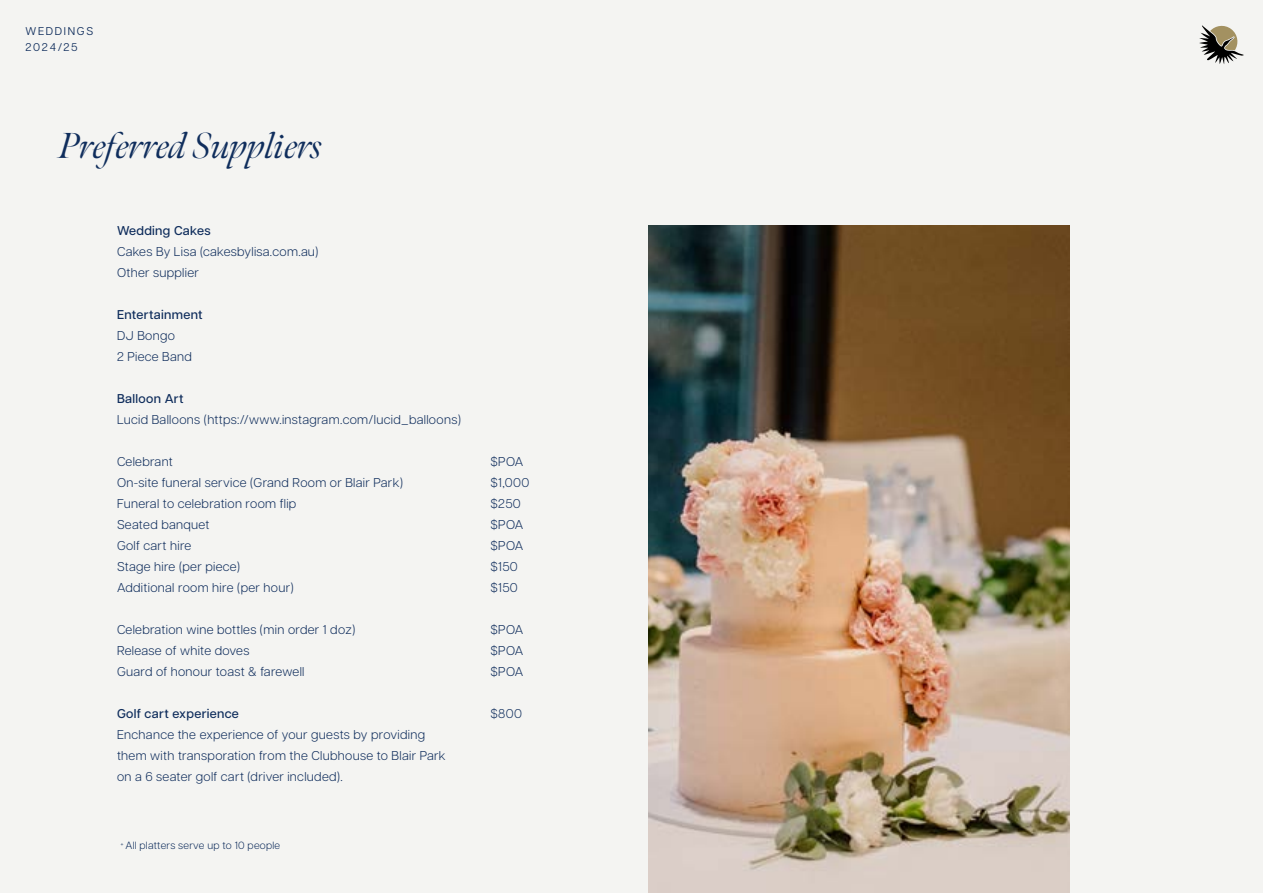
<style>
.page{position:relative;width:1263px;height:893px;background:#f4f4f2}
.page>*{position:absolute;margin:0;border:0;box-sizing:border-box;transform-origin:0 0}
.t1{font:italic 36px "Meno Banner";letter-spacing:-.01em;color:#0f2d5c}
.t2{font:300 12.75px/21px "Articulat CF";letter-spacing:.025em;color:#0f2d5c}
.t3{font:500 12.75px "Articulat CF";letter-spacing:.025em;color:#0f2d5c}
.t4{font:11.25px/16.5px "Articulat CF";letter-spacing:.15em;color:#0f2d5c}
.t5{font:300 10.5px "Articulat CF";letter-spacing:.025em;color:#0f2d5c}
</style>
<div class="page">
<svg style="left:1199px;top:25px;width:45px;height:39px"></svg>
<img style="left:648px;top:225px;width:422px;height:668px">
<p class="t4" style="left:26px;top:22px;width:69px">WEDDINGS<br>2024/25</p>
<h1 class="t1" style="left:60px;top:124px;width:264px">Preferred Suppliers</h1>
<p class="t3" style="left:117px;top:221px;width:95px">Wedding Cakes</p>
<p class="t2" style="left:117px;top:240px;width:203px">Cakes By Lisa (cakesbylisa.com.au)<br>Other supplier</p>
<p class="t3" style="left:117px;top:305px;width:87px">Entertainment</p>
<p class="t2" style="left:117px;top:324px;width:76px">DJ Bongo<br>2 Piece Band</p>
<p class="t3" style="left:117px;top:389px;width:68px">Balloon Art</p>
<p class="t2" style="left:117px;top:408px;width:345px">Lucid Balloons (https://www.instagram.com/lucid_balloons)</p>
<p class="t2" style="left:117px;top:450px;width:57px">Celebrant</p>
<p class="t2" style="left:491px;top:450px;width:34px">$POA</p>
<p class="t2" style="left:117px;top:471px;width:287px">On-site funeral service (Grand Room or Blair Park)</p>
<p class="t2" style="left:491px;top:471px;width:40px">$1,000</p>
<p class="t2" style="left:117px;top:492px;width:181px">Funeral to celebration room flip</p>
<p class="t2" style="left:491px;top:492px;width:32px">$250</p>
<p class="t2" style="left:117px;top:513px;width:94px">Seated banquet</p>
<p class="t2" style="left:491px;top:513px;width:34px">$POA</p>
<p class="t2" style="left:117px;top:534px;width:76px">Golf cart hire</p>
<p class="t2" style="left:491px;top:534px;width:34px">$POA</p>
<p class="t2" style="left:117px;top:555px;width:125px">Stage hire (per piece)</p>
<p class="t2" style="left:491px;top:555px;width:29px">$150</p>
<p class="t2" style="left:117px;top:576px;width:178px">Additional room hire (per hour)</p>
<p class="t2" style="left:491px;top:576px;width:29px">$150</p>
<p class="t2" style="left:117px;top:618px;width:240px">Celebration wine bottles (min order 1 doz)</p>
<p class="t2" style="left:491px;top:618px;width:34px">$POA</p>
<p class="t2" style="left:117px;top:639px;width:134px">Release of white doves</p>
<p class="t2" style="left:491px;top:639px;width:34px">$POA</p>
<p class="t2" style="left:117px;top:660px;width:189px">Guard of honour toast &amp; farewell</p>
<p class="t2" style="left:491px;top:660px;width:34px">$POA</p>
<p class="t3" style="left:117px;top:704px;width:123px">Golf cart experience</p>
<p class="t2" style="left:491px;top:702px;width:33px">$800</p>
<p class="t2" style="left:117px;top:723px;width:330px">Enchance the experience of your guests by providing them with transporation from the Clubhouse to Blair Park on a 6 seater golf cart (driver included).</p>
<p class="t5" style="left:120px;top:838px;width:161px"><sup>+</sup> All platters serve up to 10 people</p>
</div>
